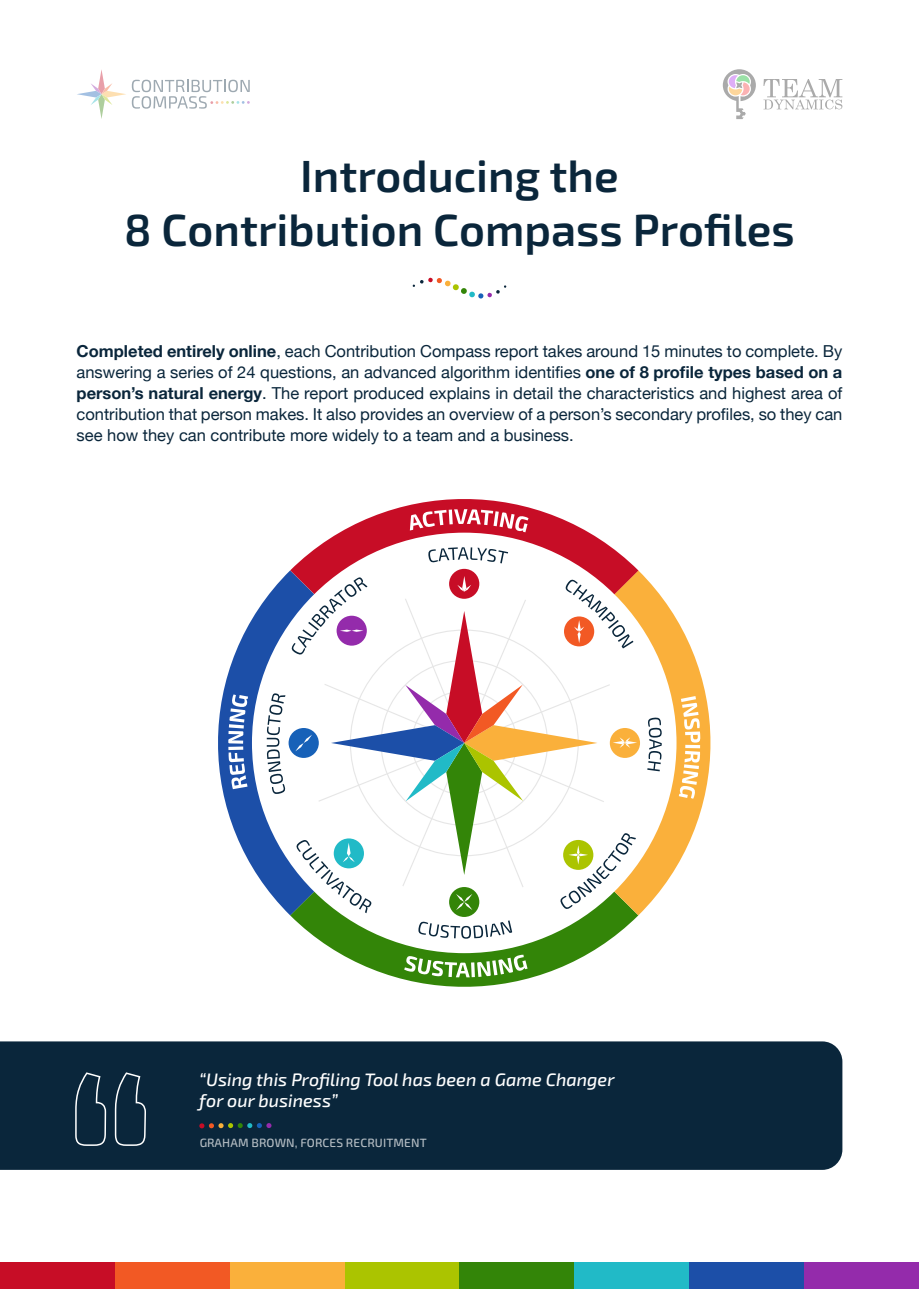
<style>
.page{position:relative;width:919px;height:1289px;background:#fff}
.page>*{position:absolute;margin:0;border:0;box-sizing:border-box;transform-origin:0 0}
.t1{font:600 45px/54px "Exo 2.0";color:#0a263b;text-align:center}
.t2{font:italic 500 18px/21.6px "Exo 2.0";color:#fff}
.t3{font:16.5px/21px "Helvetica Neue";color:#0a263b;text-align:justify}
.t4{font:500 12px "Exo 2.0";letter-spacing:.01em;color:#fff}
.s1{font-weight:700}
</style>
<div class="page">
<div style="left:0;top:1262px;width:115px;height:26px;background:#c70d26"></div>
<div style="left:115px;top:1262px;width:115px;height:26px;background:#f25924"></div>
<div style="left:230px;top:1262px;width:114px;height:26px;background:#fab03b"></div>
<div style="left:344px;top:1262px;width:115px;height:26px;background:#abc400"></div>
<div style="left:459px;top:1262px;width:115px;height:26px;background:#338508"></div>
<div style="left:574px;top:1262px;width:115px;height:26px;background:#21bac7"></div>
<div style="left:689px;top:1262px;width:115px;height:26px;background:#1c4fa8"></div>
<div style="left:804px;top:1262px;width:114px;height:26px;background:#942bab"></div>
<svg style="left:290px;top:915px;width:348px;height:72px"></svg>
<svg style="left:586px;top:570px;width:125px;height:345px;fill:#fab03b"></svg>
<svg style="left:290px;top:499px;width:348px;height:123px;fill:#c70d26"></svg>
<svg style="left:218px;top:570px;width:124px;height:345px"></svg>
<div style="left:252px;top:532px;width:424px;height:421px;background:#fff;border-radius:50%"></div>
<div style="left:449px;top:569px;width:30px;height:29px;background:#c70d26;border-radius:50%"></div>
<div style="left:449px;top:887px;width:30px;height:30px;background:#338508;border-radius:50%"></div>
<div style="left:609px;top:728px;width:31px;height:30px;background:#fab03b;border-radius:50%"></div>
<svg style="left:410px;top:509px;width:118px;height:23px"></svg>
<svg style="left:404px;top:954px;width:123px;height:23px"></svg>
<svg style="left:228px;top:752px;width:19px;height:37px"></svg>
<svg style="left:228px;top:746px;width:15px;height:4px"></svg>
<svg style="left:228px;top:694px;width:20px;height:49px"></svg>
<svg style="left:428px;top:547px;width:80px;height:16px"></svg>
<svg style="left:647px;top:717px;width:14px;height:54px"></svg>
<svg style="left:418px;top:920px;width:94px;height:18px"></svg>
<svg style="left:680px;top:696px;width:20px;height:46px"></svg>
<svg style="left:685px;top:744px;width:15px;height:4px"></svg>
<svg style="left:678px;top:751px;width:22px;height:47px"></svg>
<svg style="left:267px;top:576px;width:370px;height:337px"></svg>
<div style="left:0;top:1041px;width:842px;height:128px;background:#0a263b"></div>
<svg style="left:74px;top:1071px;width:73px;height:75px"></svg>
<svg style="left:199px;top:1122px;width:72px;height:6px"></svg>
<svg style="left:77px;top:70px;width:49px;height:49px"></svg>
<svg style="left:132px;top:80px;width:118px;height:29px"></svg>
<svg style="left:722px;top:69px;width:33px;height:50px"></svg>
<svg style="left:763px;top:79px;width:79px;height:30px"></svg>
<svg style="left:412px;top:277px;width:94px;height:22px"></svg>
<h1 class="t1" style="left:124px;top:150px;width:672px">Introducing the<br>8 Contribution Compass Profiles</h1>
<p class="t3" style="left:77px;top:342px;width:767px"><span class="s1">Completed entirely online</span>, each Contribution Compass report takes around 15 minutes to complete. By answering a series of 24 questions, an advanced algorithm identifies <span class="s1">one of 8 profile types based on a person’s natural energy</span>. The report produced explains in detail the characteristics and highest area of contribution that person makes. It also provides an overview of a person’s secondary profiles, so they can see how they can contribute more widely to a team and a business.</p>
<p class="t2" style="left:199px;top:1069px;width:416px">“Using this Profiling Tool has been a Game Changer for our business”</p>
<p class="t4" style="left:199px;top:1136px;width:229px">GRAHAM BROWN, FORCES RECRUITMENT</p>
</div>
